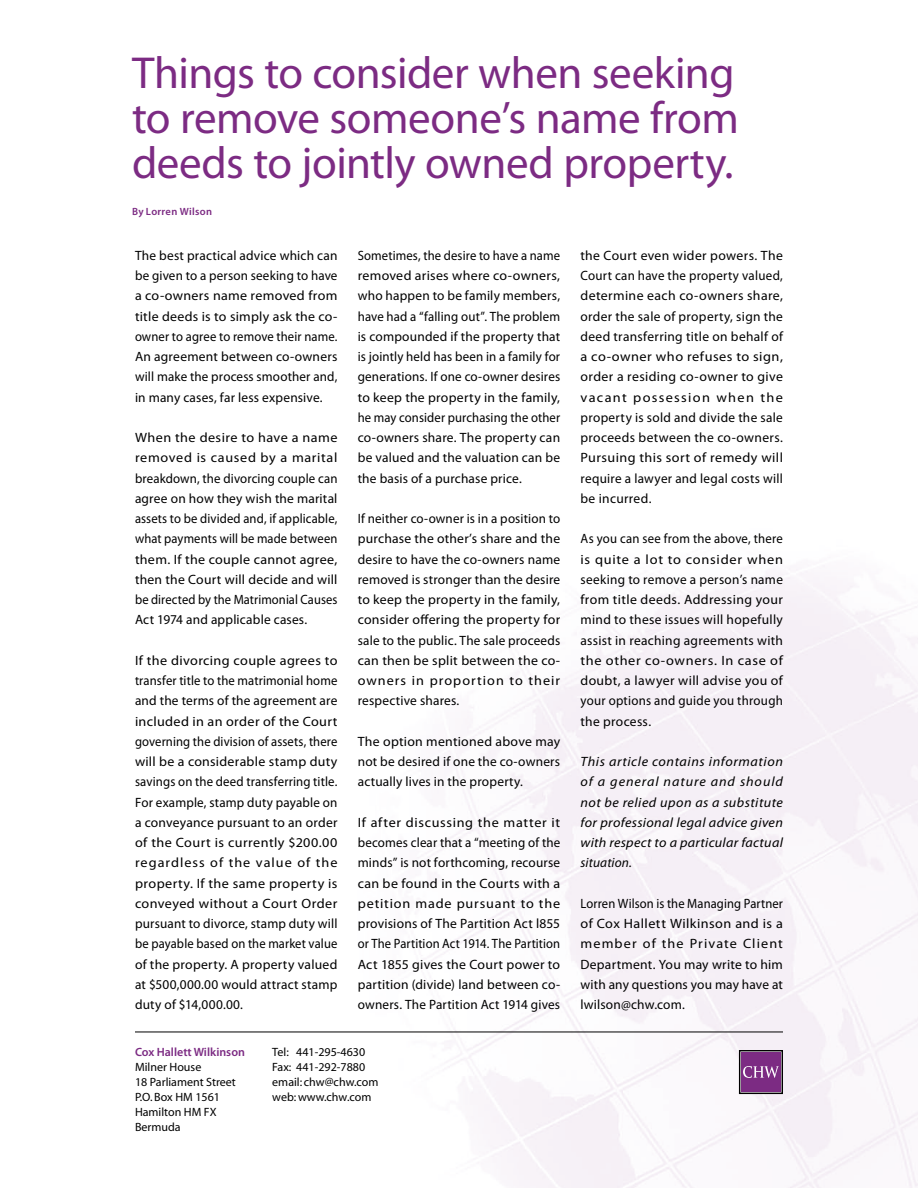
<style>
.page{position:relative;width:918px;height:1188px;background:#fff}
.page>*{position:absolute;margin:0;border:0;box-sizing:border-box;transform-origin:0 0}
.t1{font:45px/45px "Myriad Pro";letter-spacing:-.01em;color:#7c2b83;text-align:justify}
.t2{font:13.5px/20.2px "Myriad Pro";letter-spacing:.015em;color:#000;text-align:justify;scale:1.05 1}
.t3{font:13.5px/20.2px "Myriad Pro";letter-spacing:.015em;color:#000;text-align:justify}
.t4{font:13.5px/20.2px "Myriad Pro";letter-spacing:.015em;color:#000;text-align:justify;scale:.94 1}
.t5{font:13.5px/20.2px "Myriad Pro";letter-spacing:.015em;color:#000;text-align:justify;scale:.96 1}
.t6{font:italic 13.5px/20.2px "Myriad Pro";letter-spacing:.015em;color:#000;text-align:justify;scale:1.05 1}
.t7{font:13.5px/20.2px "Myriad Pro";letter-spacing:.015em;color:#000;text-align:justify;scale:.93 1}
.t8{font:12px/15px "Myriad";color:#000}
.t9{font:600 12px "Myriad Pro";color:#7c2b83}
.t10{font:600 10.5px "Myriad Pro";letter-spacing:.025em;color:#7c2b83}
</style>
<div class="page">
<svg style="left:739px;top:1050px;width:44px;height:44px;background:#7b3d80"></svg>
<hr style="left:135px;top:1032px;width:648px;height:1px;background:#000">
<h1 class="t1" style="left:132px;top:49px;width:609px">Things to consider when seeking to remove someone’s name from deeds to jointly owned property.</h1>
<p class="t10" style="left:132px;top:205px;width:82px">By Lorren Wilson</p>
<p class="t3" style="left:135px;top:245px;width:204px">The best practical advice which can be given to a person seeking to have a co-owners name removed from title deeds is to simply ask the co&shy;owner to agree to remove their name.<br>An agreement between co-owners will make the process smoother and, in many cases, far less expensive.</p>
<p class="t2" style="left:135px;top:427px;width:194px">When the desire to have a name removed is caused by a marital breakdown, the divorcing couple can agree on how they wish the marital assets to be divided and, if applicable, what payments will be made between them. If the couple cannot agree, then the Court will decide and will be directed by the Matrimonial Causes Act 1974 and applicable cases.</p>
<p class="t2" style="left:135px;top:650px;width:194px">If the divorcing couple agrees to transfer title to the matrimonial home and the terms of the agreement are included in an order of the Court governing the division of assets, there will be a considerable stamp duty savings on the deed transferring title.<br>For example, stamp duty payable on a conveyance pursuant to an order of the Court is currently $200.00 regardless of the value of the property. If the same property is conveyed without a Court Order pursuant to divorce, stamp duty will be payable based on the market value of the property. A property valued at $500,000.00 would attract stamp duty of $14,000.00.</p>
<p class="t4" style="left:358px;top:245px;width:217px">Sometimes, the desire to have a name removed arises where co-owners, who happen to be family members, have had a “falling out”. The problem is compounded if the property that is jointly held has been in a family for generations. If one co-owner desires to keep the property in the family, he may consider purchasing the other co-owners share. The property can be valued and the valuation can be the basis of a purchase price.</p>
<p class="t5" style="left:358px;top:508px;width:212px">If neither co-owner is in a position to purchase the other’s share and the desire to have the co-owners name removed is stronger than the desire to keep the property in the family, consider offering the property for sale to the public. The sale proceeds can then be split between the co&shy;owners in proportion to their respective shares.</p>
<p class="t3" style="left:358px;top:731px;width:204px">The option mentioned above may not be desired if one the co-owners actually lives in the property.</p>
<p class="t2" style="left:358px;top:812px;width:194px">If after discussing the matter it becomes clear that a “meeting of the minds” is not forthcoming, recourse can be found in the Courts with a petition made pursuant to the provisions of The Partition Act l855 or The Partition Act 1914. The Partition Act 1855 gives the Court power to partition (divide) land between co&shy;owners. The Partition Act 1914 gives</p>
<p class="t9" style="left:135px;top:1044px;width:111px">Cox Hallett Wilkinson</p>
<p class="t8" style="left:135px;top:1060px;width:102px">Milner House<br>18 Parliament Street<br>P.O. Box HM 1561<br>Hamilton HM FX<br>Bermuda</p>
<p class="t8" style="left:272px;top:1045px;width:108px">Tel: 441-295-4630<br>Fax: 441-292-7880 email: chw@chw.com web: www.chw.com</p>
<p class="t3" style="left:580px;top:245px;width:204px">the Court even wider powers. The Court can have the property valued, determine each co-owners share, order the sale of property, sign the deed transferring title on behalf of a co-owner who refuses to sign, order a residing co-owner to give vacant possession when the property is sold and divide the sale proceeds between the co-owners.<br>Pursuing this sort of remedy will require a lawyer and legal costs will be incurred.</p>
<p class="t4" style="left:580px;top:529px;width:217px">As you can see from the above, there is quite a lot to consider when seeking to remove a person’s name from title deeds. Addressing your mind to these issues will hopefully assist in reaching agreements with the other co-owners. In case of doubt, a lawyer will advise you of your options and guide you through the process.</p>
<p class="t6" style="left:580px;top:751px;width:194px">This article contains information of a general nature and should not be relied upon as a substitute for professional legal advice given with respect to a particular factual situation.</p>
<p class="t7" style="left:580px;top:893px;width:219px">Lorren Wilson is the Managing Partner of Cox Hallett Wilkinson and is a member of the Private Client Department. You may write to him with any questions you may have at lwilson@chw.com.</p>
</div>
